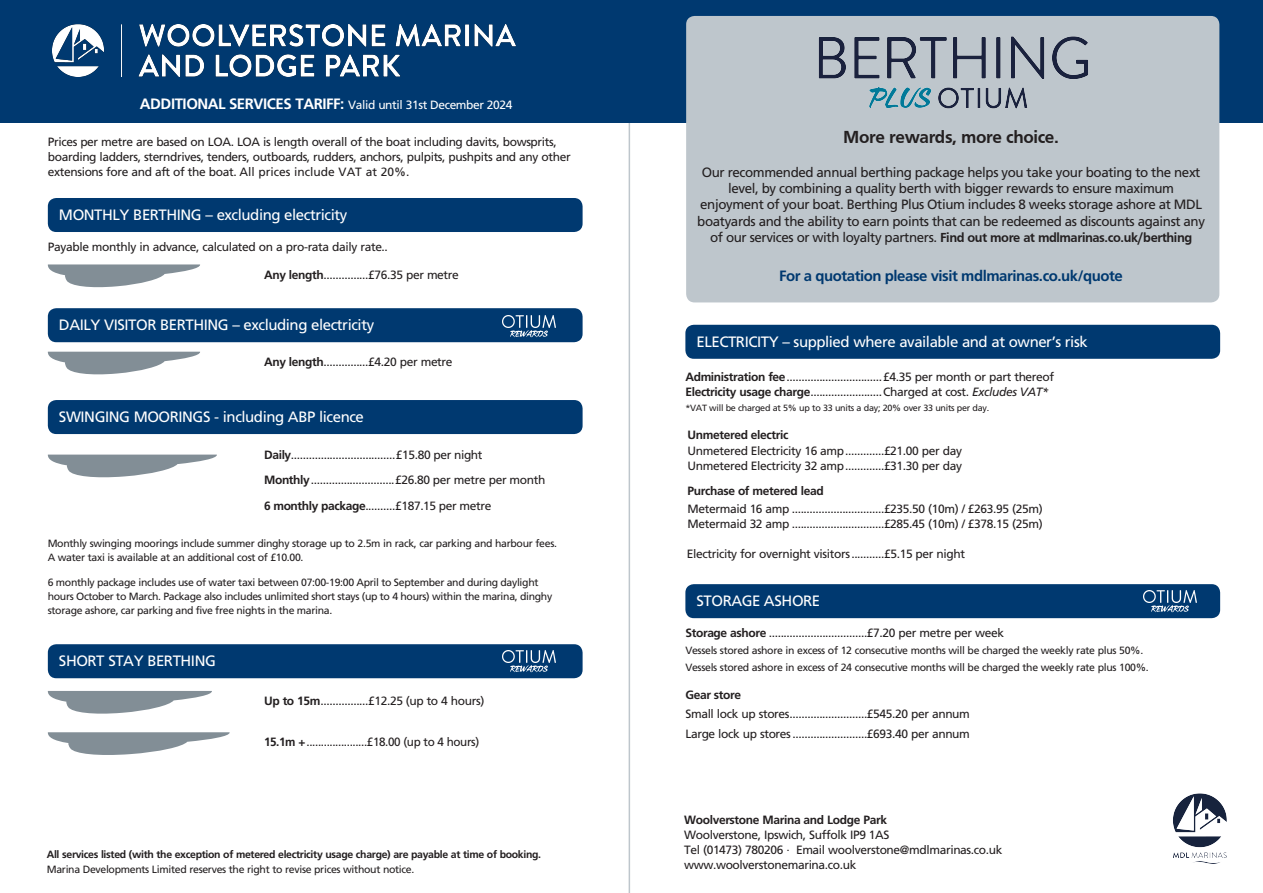
<style>
.page{position:relative;width:1263px;height:893px;background:#fff}
.page>*{position:absolute;margin:0;border:0;box-sizing:border-box;transform-origin:0 0}
.t1{font:700 18px "Frutiger";letter-spacing:-.02em;color:#231f20}
.t2{font:15px "Frutiger";letter-spacing:-.03em;color:#fff}
.t3{font:700 15px "Frutiger";letter-spacing:-.03em;color:#003970}
.t4{font:13.5px/16.2px "Frutiger";letter-spacing:-.03em;color:#231f20;text-align:center}
.t5{font:12px/15px "Frutiger";letter-spacing:-.03em;color:#231f20}
.t6{font:700 12px "Frutiger";letter-spacing:-.03em;color:#231f20}
.t7{font:12px "Frutiger";letter-spacing:-.03em;color:#fff}
.t8{font:10.5px/14.4px "Frutiger";letter-spacing:-.03em;color:#231f20}
.t9{font:700 10.5px "Frutiger";letter-spacing:-.03em;color:#231f20}
.t10{font:9px "Frutiger";letter-spacing:-.03em;color:#231f20}
.s1{font-weight:700;font-size:15px}
.s2{font-weight:700}
.s3{font-style:italic}
</style>
<div class="page">
<hr style="left:629px;top:91px;width:1px;height:802px;background:#bec6cc">
<div style="left:0;top:0;width:1263px;height:123px;background:#003970"></div>
<div style="left:48px;top:198px;width:535px;height:34px;background:#003970;border-radius:9px"></div>
<div style="left:48px;top:308px;width:535px;height:34px;background:#003970;border-radius:9px"></div>
<div style="left:48px;top:400px;width:535px;height:34px;background:#003970;border-radius:9px"></div>
<div style="left:48px;top:644px;width:535px;height:34px;background:#003970;border-radius:9px"></div>
<svg style="left:48px;top:264px;width:152px;height:24px"></svg>
<svg style="left:48px;top:352px;width:152px;height:23px"></svg>
<svg style="left:48px;top:455px;width:169px;height:23px"></svg>
<svg style="left:48px;top:691px;width:164px;height:23px"></svg>
<svg style="left:48px;top:732px;width:182px;height:23px"></svg>
<div style="left:685px;top:584px;width:535px;height:34px;background:#003970;border-radius:9px"></div>
<div style="left:686px;top:16px;width:533px;height:286px;background:#bec6cc;border-radius:9px"></div>
<img style="left:1173px;top:793px;width:54px;height:71px">
<img style="left:53px;top:24px;width:462px;height:52px">
<div style="left:685px;top:325px;width:535px;height:34px;background:#003970;border-radius:9px"></div>
<img style="left:502px;top:316px;width:53px;height:22px">
<img style="left:502px;top:650px;width:53px;height:23px">
<img style="left:1143px;top:590px;width:53px;height:23px">
<img style="left:818px;top:36px;width:270px;height:73px">
<p class="t7" style="left:140px;top:98px;width:374px"><span class="s1">ADDITIONAL SERVICES TARIFF:</span> Valid until 31st December 2024</p>
<p class="t5" style="left:48px;top:135px;width:524px">Prices per metre are based on LOA. LOA is length overall of the boat including davits, bowsprits, boarding ladders, sterndrives, tenders, outboards, rudders, anchors, pulpits, pushpits and any other extensions fore and aft of the boat. All prices include VAT at 20%.</p>
<p class="t2" style="left:59px;top:206px;width:290px">MONTHLY BERTHING – excluding electricity</p>
<p class="t5" style="left:48px;top:239px;width:342px">Payable monthly in advance, calculated on a pro-rata daily rate..</p>
<p class="t5" style="left:264px;top:267px;width:196px"><span class="s2">Any length</span> ...............£76.35 per metre</p>
<p class="t2" style="left:59px;top:316px;width:317px">DAILY VISITOR BERTHING – excluding electricity</p>
<p class="t5" style="left:264px;top:354px;width:190px"><span class="s2">Any length</span> ...............£4.20 per metre</p>
<p class="t2" style="left:59px;top:408px;width:306px">SWINGING MOORINGS - including ABP licence</p>
<p class="t5" style="left:264px;top:442px;width:283px;line-height:25.5px"><span class="s2">Daily</span>...................................£15.80 per night<br><span class="s2">Monthly</span> ............................£26.80 per metre per month</p>
<p class="t5" style="left:264px;top:498px;width:229px"><span class="s2">6 monthly package</span>..........£187.15 per metre</p>
<p class="t8" style="left:48px;top:536px;width:511px">Monthly swinging moorings include summer dinghy storage up to 2.5m in rack, car parking and harbour fees.<br>A water taxi is available at an additional cost of £10.00.</p>
<p class="t8" style="left:48px;top:575px;width:506px">6 monthly package includes use of water taxi between 07:00-19:00 April to September and during daylight hours October to March. Package also includes unlimited short stays (up to 4 hours) within the marina, dinghy storage ashore, car parking and five free nights in the marina.</p>
<p class="t2" style="left:59px;top:652px;width:158px">SHORT STAY BERTHING</p>
<p class="t5" style="left:264px;top:693px;width:222px"><span class="s2">Up to 15m</span> ................£12.25 (up to 4 hours)</p>
<p class="t5" style="left:264px;top:734px;width:217px"><span class="s2">15.1m +</span>.....................£18.00 (up to 4 hours)</p>
<p class="t9" style="left:47px;top:848px;width:496px">All services listed (with the exception of metered electricity usage charge) are payable at time of booking.</p>
<p class="t8" style="left:47px;top:862px;width:369px">Marina Developments Limited reserves the right to revise prices without notice.</p>
<h1 class="t1" style="left:843px;top:126px;width:217px">More rewards, more choice.</h1>
<p class="t4" style="left:697px;top:164px;width:509px">Our recommended annual berthing package helps you take your boating to the next level, by combining a quality berth with bigger rewards to ensure maximum enjoyment of your boat. Berthing Plus Otium includes 8 weeks storage ashore at MDL boatyards and the ability to earn points that can be redeemed as discounts against any of our services or with loyalty partners. <span class="s2">Find out more at mdlmarinas.co.uk/berthing</span></p>
<p class="t3" style="left:779px;top:266px;width:345px">For a quotation please visit mdlmarinas.co.uk/quote</p>
<p class="t2" style="left:696px;top:332px;width:393px">ELECTRICITY – supplied where available and at owner’s risk</p>
<p class="t5" style="left:685px;top:369px;width:370px"><span class="s2">Administration fee</span>................................£4.35 per month or part thereof<br><span class="s2">Electricity usage charge</span> ........................Charged at cost. <span class="s3">Excludes VAT*</span></p>
<p class="t10" style="left:685px;top:402px;width:305px">*VAT will be charged at 5% up to 33 units a day; 20% over 33 units per day.</p>
<p class="t6" style="left:687px;top:428px;width:102px">Unmetered electric</p>
<p class="t5" style="left:687px;top:443px;width:276px">Unmetered Electricity 16 amp.............£21.00 per day<br>Unmetered Electricity 32 amp.............£31.30 per day</p>
<p class="t6" style="left:687px;top:484px;width:138px">Purchase of metered lead</p>
<p class="t5" style="left:687px;top:501px;width:357px">Metermaid 16 amp ...............................£235.50 (10m) / £263.95 (25m)<br>Metermaid 32 amp ...............................£285.45 (10m) / £378.15 (25m)</p>
<p class="t5" style="left:687px;top:546px;width:280px">Electricity for overnight visitors...........£5.15 per night</p>
<p class="t2" style="left:696px;top:592px;width:125px">STORAGE ASHORE</p>
<p class="t5" style="left:685px;top:625px;width:320px"><span class="s2">Storage ashore</span> .................................£7.20 per metre per week</p>
<p class="t8" style="left:685px;top:642px;width:465px;line-height:16.8px">Vessels stored ashore in excess of 12 consecutive months will be charged the weekly rate plus 50%.<br>Vessels stored ashore in excess of 24 consecutive months will be charged the weekly rate plus 100%.</p>
<p class="t6" style="left:685px;top:688px;width:57px">Gear store</p>
<p class="t5" style="left:685px;top:705px;width:286px;line-height:19.2px">Small lock up stores ..........................£545.20 per annum<br>Large lock up stores .........................£693.40 per annum</p>
<p class="t6" style="left:684px;top:812px;width:204px">Woolverstone Marina and Lodge Park</p>
<p class="t5" style="left:684px;top:827px;width:320px">Woolverstone, Ipswich, Suffolk IP9 1AS<br>Tel (01473) 780206 · Email woolverstone@mdlmarinas.co.uk www.woolverstonemarina.co.uk</p>
</div>
